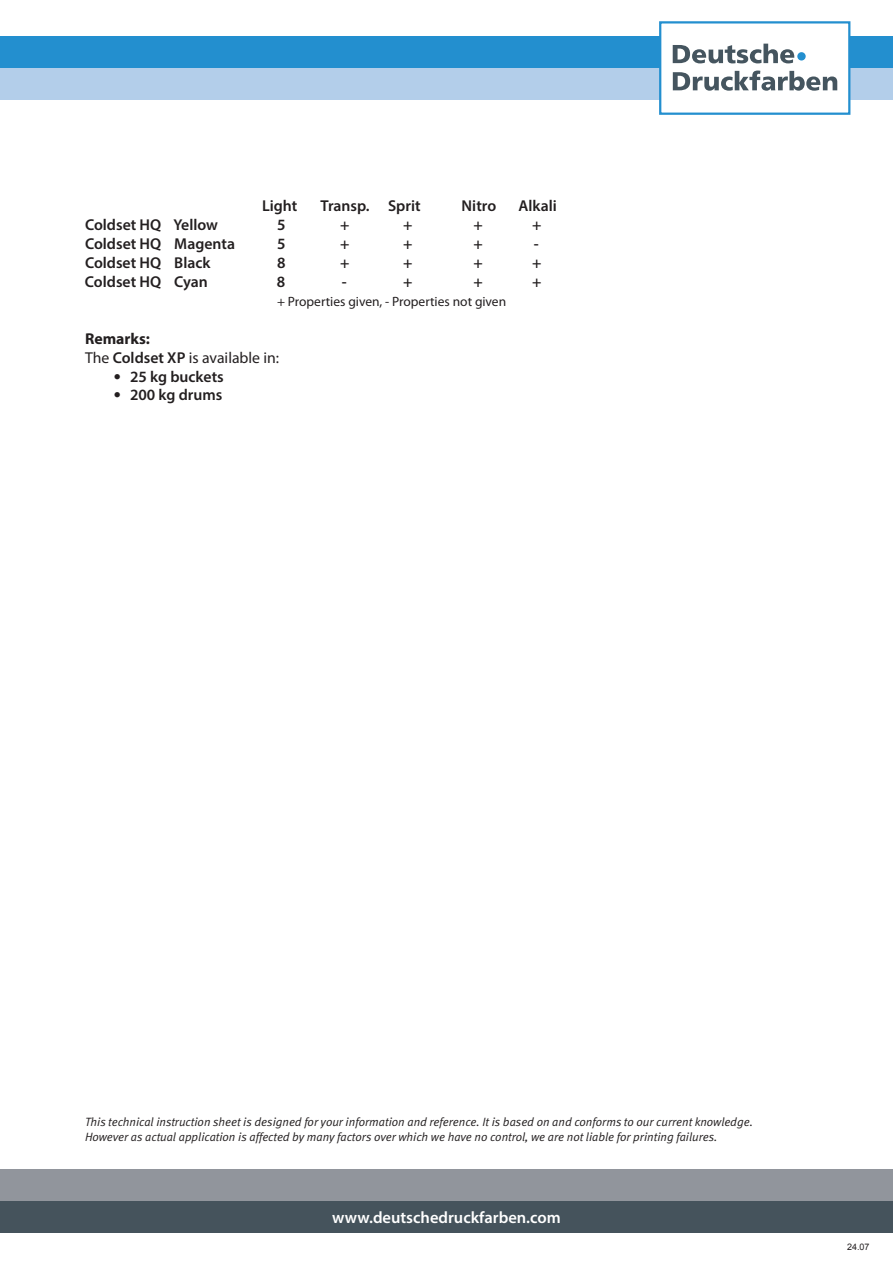
<style>
.page{position:relative;width:893px;height:1263px;background:#fff}
.page>*{position:absolute;margin:0;border:0;box-sizing:border-box;transform-origin:0 0}
.t1{font:600 16.5px "Myriad Pro";color:#fff}
.t2{font:600 15.75px "Myriad Pro";color:#231f20}
.t3{font:15.75px/18.9px "Myriad Pro";color:#231f20}
.t4{font:13.5px "Myriad Pro";color:#231f20}
.t5{font:italic 12px/14.4px "Meta Normal";color:#231f20}
.t6{font:9px "Arial";color:#231f20}
.s1{font-weight:700}
.s2{font-weight:600}
.s3{font-family:"Meta Normal";font-weight:400;font-size:15px}
</style>
<div class="page">
<div style="left:0;top:36px;width:893px;height:32px;background:#238fcf"></div>
<div style="left:0;top:1169px;width:893px;height:32px;background:#91959c"></div>
<div style="left:0;top:68px;width:893px;height:32px;background:#b3ceea"></div>
<div style="left:0;top:1201px;width:893px;height:32px;background:#45535c"></div>
<div style="left:659px;top:21px;width:191px;height:94px;background:#fff;border:2px solid #238fcf"></div>
<svg style="left:673px;top:71px;width:164px;height:20px"></svg>
<svg style="left:673px;top:44px;width:121px;height:19px"></svg>
<div style="left:797px;top:52px;width:9px;height:9px;background:#238fcf;border-radius:50%"></div>
<h2 class="t2" style="left:262px;top:196px;width:37px">Light</h2>
<h2 class="t2" style="left:321px;top:196px;width:102px">Transp. Sprit</h2>
<h2 class="t2" style="left:462px;top:196px;width:36px">Nitro</h2>
<h2 class="t2" style="left:519px;top:196px;width:40px">Alkali</h2>
<h2 class="t2" style="left:85px;top:215px;width:134px">Coldset HQ Yellow</h2>
<h2 class="t2" style="left:277px;top:215px;width:10px">5</h2>
<h2 class="t2" style="left:340px;top:215px;width:11px">+</h2>
<h2 class="t2" style="left:403px;top:215px;width:11px">+</h2>
<h2 class="t2" style="left:474px;top:215px;width:11px">+</h2>
<h2 class="t2" style="left:532px;top:215px;width:11px">+</h2>
<h2 class="t2" style="left:85px;top:234px;width:151px">Coldset HQ Magenta</h2>
<h2 class="t2" style="left:277px;top:234px;width:10px">5</h2>
<h2 class="t2" style="left:340px;top:234px;width:11px">+</h2>
<h2 class="t2" style="left:403px;top:234px;width:11px">+</h2>
<h2 class="t2" style="left:473px;top:234px;width:11px">+</h2>
<h2 class="t2" style="left:534px;top:234px;width:6px">-</h2>
<h2 class="t2" style="left:85px;top:253px;width:127px">Coldset HQ Black</h2>
<h2 class="t2" style="left:277px;top:253px;width:10px">8</h2>
<h2 class="t2" style="left:340px;top:253px;width:11px">+</h2>
<h2 class="t2" style="left:403px;top:253px;width:11px">+</h2>
<h2 class="t2" style="left:473px;top:253px;width:11px">+</h2>
<h2 class="t2" style="left:532px;top:253px;width:11px">+</h2>
<h2 class="t2" style="left:85px;top:272px;width:124px">Coldset HQ Cyan</h2>
<h2 class="t2" style="left:277px;top:272px;width:10px">8</h2>
<h2 class="t2" style="left:342px;top:272px;width:6px">-</h2>
<h2 class="t2" style="left:403px;top:272px;width:11px">+</h2>
<h2 class="t2" style="left:473px;top:272px;width:11px">+</h2>
<h2 class="t2" style="left:532px;top:272px;width:11px">+</h2>
<p class="t4" style="left:277px;top:293px;width:231px">+ Properties given, - Properties not given</p>
<h2 class="t3" style="left:85px;top:329px;width:196px"><span class="s1">Remarks:<br></span>The <span class="s2">Coldset XP</span> is available in:</h2>
<h2 class="t2" style="left:114px;top:366px;width:112px"><span class="s3">•</span> 25 kg buckets</h2>
<h2 class="t2" style="left:114px;top:385px;width:110px"><span class="s3">•</span> 200 kg drums</h2>
<p class="t5" style="left:85px;top:1114px;width:669px">This technical instruction sheet is designed for your information and reference. It is based on and conforms to our current knowledge.<br>However as actual application is affected by many factors over which we have no control, we are not liable for printing failures.</p>
<h1 class="t1" style="left:332px;top:1207px;width:230px">www.deutschedruckfarben.com</h1>
<p class="t6" style="left:847px;top:1241px;width:24px">24.07</p>
</div>
